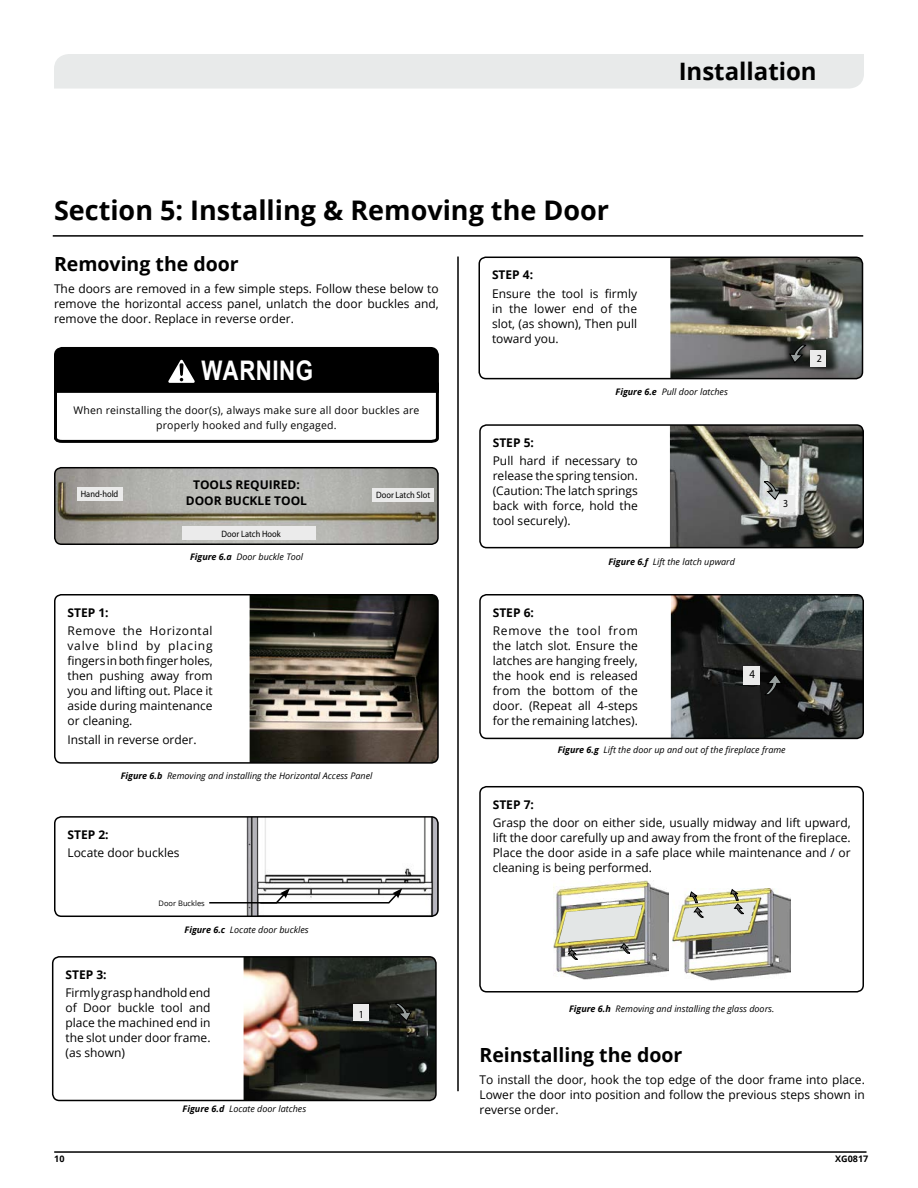
<style>
.page{position:relative;width:918px;height:1188px;background:#fff}
.page>*{position:absolute;margin:0;border:0;box-sizing:border-box;transform-origin:0 0}
.t1{font:700 27px "Open Sans";color:#000}
.t2{font:700 condensed 27px "Helvetica";letter-spacing:.02em;color:#fff}
.t3{font:700 24px "Open Sans";color:#000}
.t4{font:700 19.5px "Open Sans";color:#000}
.t5{font:12px/15px "Open Sans";color:#000;text-align:justify}
.t6{font:700 12px/15.5px "Open Sans";color:#000;text-align:center}
.t7{font:12px "Myriad";color:#000;scale:.91 1}
.t8{font:10.8px "Myriad";color:#000;scale:.91 1}
.t9{font:10.5px/15px "Open Sans";letter-spacing:.02em;color:#000;text-align:center}
.t10{font:9.15px "Myriad";color:#000;scale:.91 1}
.t11{font:italic 9px "Open Sans";color:#000}
.t12{font:700 9px "Open Sans";color:#000}
.t13{font:7.5px "Open Sans";color:#000}
.s1{font-weight:700}
</style>
<div class="page">
<hr style="left:54px;top:1151px;width:813px;height:2px;background:#000">
<div style="left:54px;top:54px;width:810px;height:35px;background:#e8eaea"></div>
<hr style="left:53px;top:235px;width:810px;height:2px;background:#000">
<hr style="left:457px;top:257px;width:2px;height:834px;background:#000">
<img style="left:244px;top:957px;width:192px;height:143px">
<svg style="left:392px;top:1002px;width:21px;height:20px"></svg>
<div style="left:354px;top:1005px;width:15px;height:16px;background:#ebebeb"></div>
<div style="left:52px;top:956px;width:385px;height:145px;border:2px solid #000;border-radius:7px"></div>
<img style="left:246px;top:817px;width:192px;height:99px">
<div style="left:54px;top:816px;width:385px;height:101px;border:2px solid #000;border-radius:7px"></div>
<img style="left:250px;top:595px;width:188px;height:166px">
<div style="left:54px;top:594px;width:385px;height:170px;border:2px solid #000;border-radius:7px"></div>
<img style="left:55px;top:468px;width:383px;height:76px">
<div style="left:182px;top:526px;width:133px;height:14px;background:#ebebeb"></div>
<div style="left:372px;top:488px;width:62px;height:14px;background:#ebebeb"></div>
<div style="left:78px;top:487px;width:45px;height:14px;background:#ebebeb"></div>
<div style="left:54px;top:467px;width:385px;height:78px;border:2px solid #000;border-radius:7px"></div>
<img style="left:670px;top:257px;width:192px;height:122px">
<svg style="left:788px;top:344px;width:21px;height:20px"></svg>
<div style="left:811px;top:350px;width:15px;height:16px;background:#ebebeb"></div>
<div style="left:478px;top:257px;width:385px;height:122px;border:2px solid #000;border-radius:7px"></div>
<img style="left:670px;top:425px;width:193px;height:123px">
<svg style="left:761px;top:480px;width:21px;height:20px"></svg>
<div style="left:779px;top:495px;width:16px;height:16px;background:#ebebeb"></div>
<div style="left:479px;top:424px;width:385px;height:124px;border:2px solid #000;border-radius:7px"></div>
<img style="left:671px;top:595px;width:192px;height:143px">
<svg style="left:762px;top:673px;width:21px;height:23px"></svg>
<div style="left:743px;top:666px;width:16px;height:18px;background:#ebebeb"></div>
<div style="left:479px;top:594px;width:385px;height:145px;border:2px solid #000;border-radius:7px"></div>
<img style="left:553px;top:881px;width:116px;height:98px">
<img style="left:672px;top:889px;width:118px;height:91px">
<svg style="left:678px;top:889px;width:77px;height:48px;background:#d2d1b9"></svg>
<img style="left:559px;top:905px;width:83px;height:55px">
<div style="left:479px;top:786px;width:385px;height:207px;border:2px solid #000;border-radius:7px"></div>
<svg style="left:54px;top:347px;width:385px;height:96px"></svg>
<svg style="left:209px;top:888px;width:193px;height:16px"></svg>
<h2 class="t3" style="left:679px;top:55px;width:140px">Installation</h2>
<h1 class="t1" style="left:54px;top:191px;width:557px">Section 5: Installing &amp; Removing the Door</h1>
<h3 class="t4" style="left:54px;top:251px;width:186px">Removing the door</h3>
<p class="t5" style="left:54px;top:281px;width:386px">The doors are removed in a few simple steps. Follow these below to remove the horizontal access panel, unlatch the door buckles and, remove the door. Replace in reverse order.</p>
<h1 class="t2" style="left:201px;top:355px;width:113px">WARNING</h1>
<p class="t6" style="left:492px;top:267px;width:43px">STEP 4:</p>
<p class="t5" style="left:492px;top:286px;width:147px">Ensure the tool is firmly in the lower end of the slot, (as shown), Then pull toward you.</p>
<p class="t8" style="left:817px;top:353px;width:7px">2</p>
<p class="t9" style="left:73px;top:403px;width:348px">When reinstalling the door(s), always make sure all door buckles are properly hooked and fully engaged.</p>
<p class="t6" style="left:186px;top:477px;width:123px">TOOLS REQUIRED:<br>DOOR BUCKLE TOOL</p>
<p class="t10" style="left:81px;top:489px;width:43px">Hand-hold</p>
<p class="t10" style="left:376px;top:491px;width:61px">Door Latch Slot</p>
<p class="t10" style="left:222px;top:529px;width:67px">Door Latch Hook</p>
<p class="t11" style="left:190px;top:551px;width:115px"><span class="s1">Figure 6.a</span> Door buckle Tool</p>
<p class="t6" style="left:68px;top:604px;width:43px">STEP 1:</p>
<p class="t5" style="left:68px;top:623px;width:147px">Remove the Horizontal valve blind by placing fingers in both finger holes, then pushing away from you and lifting out. Place it aside during maintenance or cleaning.</p>
<p class="t5" style="left:68px;top:732px;width:131px">Install in reverse order.</p>
<p class="t11" style="left:121px;top:770px;width:253px"><span class="s1">Figure 6.b</span> Removing and installing the Horizontal Access Panel</p>
<p class="t6" style="left:68px;top:826px;width:43px">STEP 2:</p>
<p class="t5" style="left:68px;top:845px;width:114px">Locate door buckles</p>
<p class="t13" style="left:159px;top:898px;width:48px">Door Buckles</p>
<p class="t11" style="left:185px;top:923px;width:126px"><span class="s1">Figure 6.c</span> Locate door buckles</p>
<p class="t6" style="left:65px;top:966px;width:43px">STEP 3:</p>
<p class="t5" style="left:65px;top:985px;width:147px">Firmly grasp handhold end of Door buckle tool and place the machined end in the slot under door frame. (as shown)</p>
<p class="t11" style="left:183px;top:1103px;width:125px"><span class="s1">Figure 6.d</span> Locate door latches</p>
<p class="t8" style="left:359px;top:1009px;width:7px">1</p>
<p class="t11" style="left:616px;top:386px;width:114px"><span class="s1">Figure 6.e</span> Pull door latches</p>
<p class="t6" style="left:493px;top:435px;width:43px">STEP 5:</p>
<p class="t5" style="left:493px;top:453px;width:147px">Pull hard if necessary to release the spring tension. (Caution: The latch springs back with force, hold the tool securely).</p>
<p class="t11" style="left:608px;top:555px;width:128px"><span class="s1">Figure 6.f</span> Lift the latch upward</p>
<p class="t6" style="left:493px;top:604px;width:43px">STEP 6:</p>
<p class="t5" style="left:493px;top:623px;width:147px">Remove the tool from the latch slot. Ensure the latches are hanging freely, the hook end is released from the bottom of the door. (Repeat all 4-steps for the remaining latches).</p>
<p class="t7" style="left:749px;top:668px;width:8px">4</p>
<p class="t8" style="left:783px;top:498px;width:7px">3</p>
<p class="t11" style="left:558px;top:743px;width:230px"><span class="s1">Figure 6.g</span> Lift the door up and out of the fireplace frame</p>
<p class="t6" style="left:493px;top:796px;width:43px">STEP 7:</p>
<p class="t5" style="left:493px;top:815px;width:360px">Grasp the door on either side, usually midway and lift upward, lift the door carefully up and away from the front of the fireplace.<br>Place the door aside in a safe place while maintenance and / or cleaning is being performed.</p>
<p class="t11" style="left:569px;top:1002px;width:207px"><span class="s1">Figure 6.h</span> Removing and installing the glass doors.</p>
<h3 class="t4" style="left:479px;top:1042px;width:205px">Reinstalling the door</h3>
<p class="t5" style="left:479px;top:1072px;width:387px">To install the door, hook the top edge of the door frame into place.<br>Lower the door into position and follow the previous steps shown in reverse order.</p>
<p class="t12" style="left:54px;top:1152px;width:12px">10</p>
<p class="t12" style="left:835px;top:1152px;width:35px">XG0817</p>
</div>
